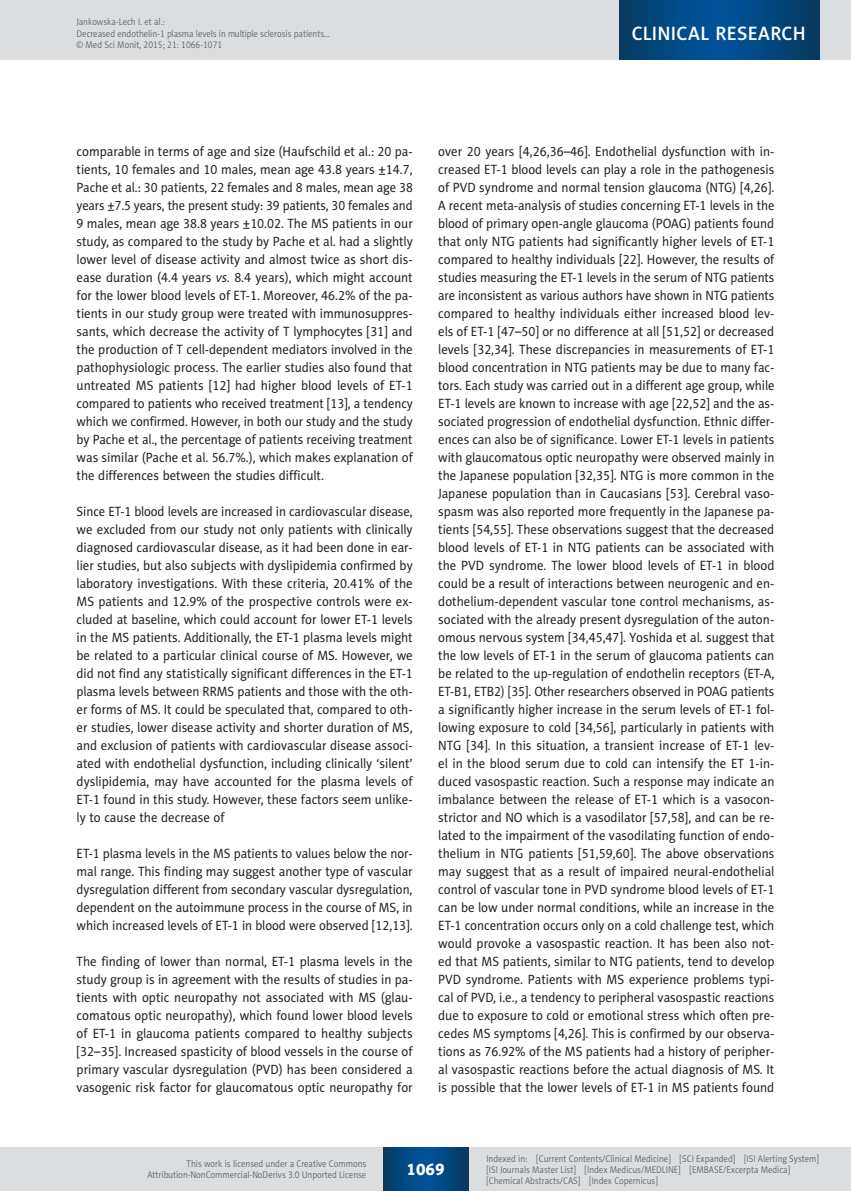
<style>
.page{position:relative;width:851px;height:1191px;background:#fff}
.page>*{position:absolute;margin:0;border:0;box-sizing:border-box;transform-origin:0 0}
.t1{font:19.5px "Naomi Sans EFN Medium";letter-spacing:.015em;color:#fff}
.t2{font:16.5px "Naomi Sans EFN Heavy";color:#fff}
.MSM_Body{font:13.5px/18px "Naomi Sans EFN";color:#231f20;text-align:justify;scale:.95 1}
.MSM_Body-2{font:13.5px/18px "Naomi Sans EFN";color:#231f20;text-align:justify;scale:.94 1}
.t3{font:9.75px/11.2px "Naomi Sans EFN Light";color:#57585a;scale:.9 1}
.s1{font-style:italic}
</style>
<div class="page">
<div style="left:0;top:1148px;width:850px;height:43px;background:#dcdddf"></div>
<svg style="left:383px;top:1147px;width:85px;height:43px;background:#02477e"></svg>
<div style="left:0;top:0;width:850px;height:60px;background:#dcdddf"></div>
<svg style="left:619px;top:0;width:200px;height:60px;background:#02477e"></svg>
<p class="t3" style="left:77px;top:16px;width:283px">Jankowska-Lech I. et al.:<br>Decreased endothelin-1 plasma levels in multiple sclerosis patients… © Med Sci Monit, 2015; 21: 1066-1071</p>
<h1 class="t1" style="left:631px;top:22px;width:175px">CLINICAL RESEARCH</h1>
<p class="MSM_Body" style="left:77px;top:142px;width:355px">comparable in terms of age and size (Haufschild et al.: 20 pa&shy;tients, 10 females and 10 males, mean age 43.8 years ±14.7, Pache et al.: 30 patients, 22 females and 8 males, mean age 38 years ±7.5 years, the present study: 39 patients, 30 females and 9 males, mean age 38.8 years ±10.02. The MS patients in our study, as compared to the study by Pache et al. had a slightly lower level of disease activity and almost twice as short dis&shy;ease duration (4.4 years <span class="s1">vs.</span> 8.4 years), which might account for the lower blood levels of ET-1. Moreover, 46.2% of the pa&shy;tients in our study group were treated with immunosuppres&shy;sants, which decrease the activity of T lymphocytes [31] and the production of T cell-dependent mediators involved in the pathophysiologic process. The earlier studies also found that untreated MS patients [12] had higher blood levels of ET-1 compared to patients who received treatment [13], a tendency which we confirmed. However, in both our study and the study by Pache et al., the percentage of patients receiving treatment was similar (Pache et al. 56.7%.), which makes explanation of the differences between the studies difficult.</p>
<p class="MSM_Body-2" style="left:77px;top:502px;width:359px">Since ET-1 blood levels are increased in cardiovascular disease, we excluded from our study not only patients with clinically diagnosed cardiovascular disease, as it had been done in ear&shy;lier studies, but also subjects with dyslipidemia confirmed by laboratory investigations. With these criteria, 20.41% of the MS patients and 12.9% of the prospective controls were ex&shy;cluded at baseline, which could account for lower ET-1 levels in the MS patients. Additionally, the ET-1 plasma levels might be related to a particular clinical course of MS. However, we did not find any statistically significant differences in the ET-1 plasma levels between RRMS patients and those with the oth&shy;er forms of MS. It could be speculated that, compared to oth&shy;er studies, lower disease activity and shorter duration of MS, and exclusion of patients with cardiovascular disease associ&shy;ated with endothelial dysfunction, including clinically ‘silent’ dyslipidemia, may have accounted for the plasma levels of ET-1 found in this study. However, these factors seem unlike&shy;ly to cause the decrease of</p>
<p class="MSM_Body-2" style="left:77px;top:844px;width:359px">ET-1 plasma levels in the MS patients to values below the nor&shy;mal range. This finding may suggest another type of vascular dysregulation different from secondary vascular dysregulation, dependent on the autoimmune process in the course of MS, in which increased levels of ET-1 in blood were observed [12,13].</p>
<p class="MSM_Body" style="left:77px;top:952px;width:355px">The finding of lower than normal, ET-1 plasma levels in the study group is in agreement with the results of studies in pa&shy;tients with optic neuropathy not associated with MS (glau&shy;comatous optic neuropathy), which found lower blood levels of ET-1 in glaucoma patients compared to healthy subjects [32–35]. Increased spasticity of blood vessels in the course of primary vascular dysregulation (PVD) has been considered a vasogenic risk factor for glaucomatous optic neuropathy for</p>
<p class="MSM_Body" style="left:438px;top:142px;width:355px">over 20 years [4,26,36–46]. Endothelial dysfunction with in&shy;creased ET-1 blood levels can play a role in the pathogenesis of PVD syndrome and normal tension glaucoma (NTG) [4,26].<br>A recent meta-analysis of studies concerning ET-1 levels in the blood of primary open-angle glaucoma (POAG) patients found that only NTG patients had significantly higher levels of ET-1 compared to healthy individuals [22]. However, the results of studies measuring the ET-1 levels in the serum of NTG patients are inconsistent as various authors have shown in NTG patients compared to healthy individuals either increased blood lev&shy;els of ET-1 [47–50] or no difference at all [51,52] or decreased levels [32,34]. These discrepancies in measurements of ET-1 blood concentration in NTG patients may be due to many fac&shy;tors. Each study was carried out in a different age group, while ET-1 levels are known to increase with age [22,52] and the as&shy;sociated progression of endothelial dysfunction. Ethnic differ&shy;ences can also be of significance. Lower ET-1 levels in patients with glaucomatous optic neuropathy were observed mainly in the Japanese population [32,35]. NTG is more common in the Japanese population than in Caucasians [53]. Cerebral vaso&shy;spasm was also reported more frequently in the Japanese pa&shy;tients [54,55]. These observations suggest that the decreased blood levels of ET-1 in NTG patients can be associated with the PVD syndrome. The lower blood levels of ET-1 in blood could be a result of interactions between neurogenic and en&shy;dothelium-dependent vascular tone control mechanisms, as&shy;sociated with the already present dysregulation of the auton&shy;omous nervous system [34,45,47]. Yoshida et al. suggest that the low levels of ET-1 in the serum of glaucoma patients can be related to the up-regulation of endothelin receptors (ET-A, ET-B1, ETB2) [35]. Other researchers observed in POAG patients a significantly higher increase in the serum levels of ET-1 fol&shy;lowing exposure to cold [34,56], particularly in patients with NTG [34]. In this situation, a transient increase of ET-1 lev&shy;el in the blood serum due to cold can intensify the ET 1-in&shy;duced vasospastic reaction. Such a response may indicate an imbalance between the release of ET-1 which is a vasocon&shy;strictor and NO which is a vasodilator [57,58], and can be re&shy;lated to the impairment of the vasodilating function of endo&shy;thelium in NTG patients [51,59,60]. The above observations may suggest that as a result of impaired neural-endothelial control of vascular tone in PVD syndrome blood levels of ET-1 can be low under normal conditions, while an increase in the ET-1 concentration occurs only on a cold challenge test, which would provoke a vasospastic reaction. It has been also not&shy;ed that MS patients, similar to NTG patients, tend to develop PVD syndrome. Patients with MS experience problems typi&shy;cal of PVD, i.e., a tendency to peripheral vasospastic reactions due to exposure to cold or emotional stress which often pre&shy;cedes MS symptoms [4,26]. This is confirmed by our observa&shy;tions as 76.92% of the MS patients had a history of peripher&shy;al vasospastic reactions before the actual diagnosis of MS. It is possible that the lower levels of ET-1 in MS patients found</p>
<p class="t3" style="left:147px;top:1158px;width:245px;text-align:right">This work is licensed under a Creative Commons<br>Attribution-NonCommercial-NoDerivs 3.0 Unported License</p>
<p class="t2" style="left:406px;top:1159px;width:40px">1069</p>
<p class="t3" style="left:486px;top:1152px;width:371px">Indexed in: [Current Contents/Clinical Medicine] [SCI Expanded] [ISI Alerting System] [ISI Journals Master List] [Index Medicus/MEDLINE] [EMBASE/Excerpta Medica] [Chemical Abstracts/CAS] [Index Copernicus]</p>
</div>
